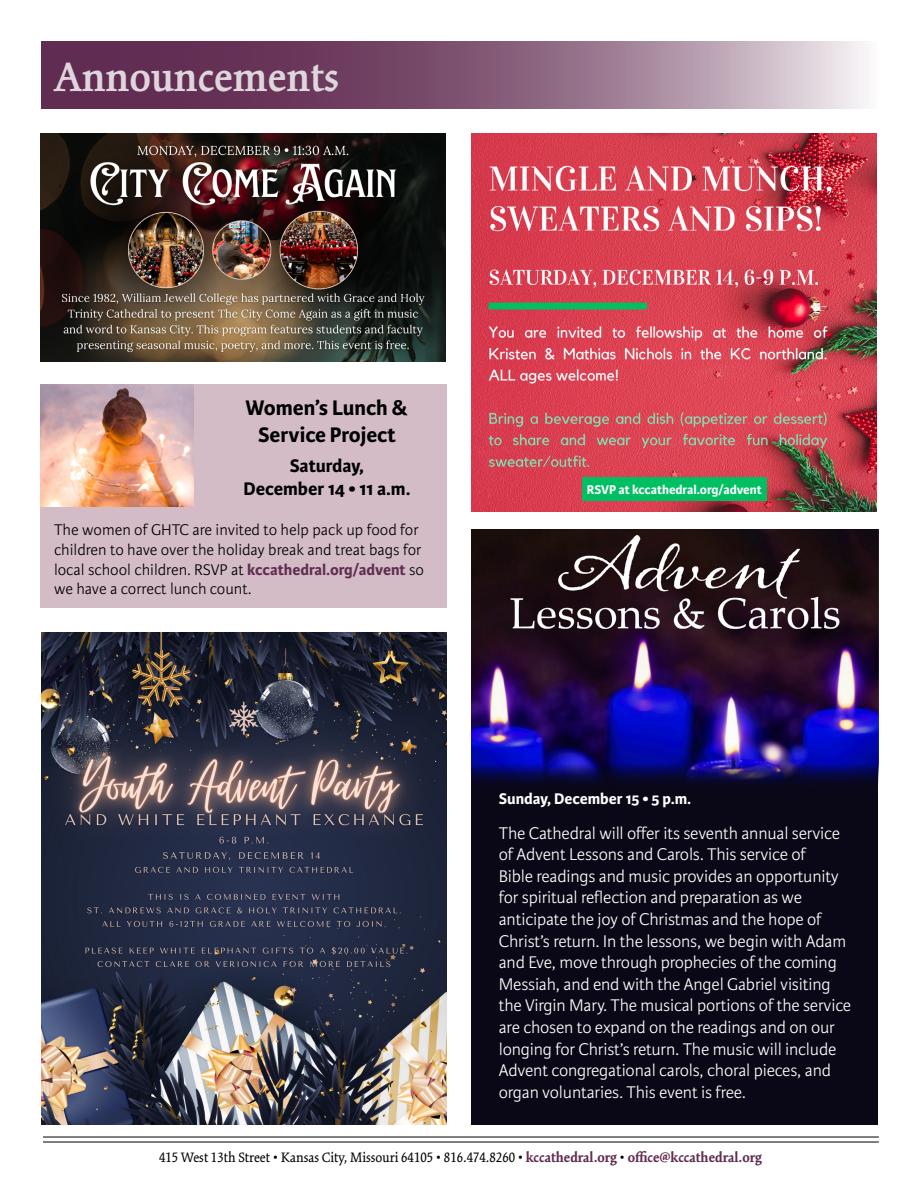
<style>
.page{position:relative;width:918px;height:1188px;background:#fff}
.page>*{position:absolute;margin:0;border:0;box-sizing:border-box;transform-origin:0 0}
.t1{font:600 45px "Kinesis Pro 3";color:#dfd5dc}
.t2{font:700 22.5px/27px "Karmina Sans";color:#000;text-align:center}
.t3{font:700 19.5px/23.4px "Karmina Sans";color:#000;text-align:center}
.t4{font:300 18px/21.6px "Karmina Sans";letter-spacing:-.01em;color:#fff}
.t5{font:300 16.5px/19.8px "Karmina Sans";color:#000}
.t6{font:700 16.5px "Karmina Sans";color:#fff}
.t7{font:15px "Kinesis Pro 3";color:#000}
.t8{font:700 13.5px "Karmina Sans";color:#fff}
.s1{font-weight:700;color:#612c51}
</style>
<div class="page">
<div style="left:472px;top:751px;width:406px;height:374px;background:#0a0816"></div>
<img style="left:472px;top:529px;width:406px;height:255px">
<svg style="left:41px;top:41px;width:823px;height:68px;background:#8c6580"></svg>
<hr style="left:43px;top:1137px;width:836px;height:1px;background:#000">
<hr style="left:43px;top:1142px;width:836px;height:1px;background:#000">
<img style="left:40px;top:134px;width:406px;height:228px">
<div style="left:40px;top:384px;width:407px;height:224px;background:#d3bcc6"></div>
<img style="left:40px;top:384px;width:154px;height:123px">
<img style="left:42px;top:633px;width:405px;height:492px">
<img style="left:472px;top:134px;width:405px;height:378px">
<div style="left:582px;top:477px;width:185px;height:24px;background:#00bf63"></div>
<h1 class="t1" style="left:55px;top:51px;width:286px">Announcements</h1>
<p class="t2" style="left:246px;top:394px;width:164px">Women’s Lunch &amp;<br>Service Project</p>
<p class="t3" style="left:243px;top:454px;width:168px">Saturday,<br>December 14 • 11 a.m.</p>
<p class="t5" style="left:54px;top:520px;width:372px">The women of GHTC are invited to help pack up food for children to have over the holiday break and treat bags for local school children. RSVP at <span class="s1">kccathedral.org/advent</span> so we have a correct lunch count.</p>
<p class="t8" style="left:587px;top:482px;width:176px">RSVP at kccathedral.org/advent</p>
<p class="t6" style="left:499px;top:789px;width:194px">Sunday, December 15 • 5 p.m.</p>
<p class="t4" style="left:499px;top:822px;width:354px">The Cathedral will offer its seventh annual service of Advent Lessons and Carols. This service of<br>Bible readings and music provides an opportunity for spiritual reflection and preparation as we anticipate the joy of Christmas and the hope of Christ’s return. In the lessons, we begin with Adam and Eve, move through prophecies of the coming Messiah, and end with the Angel Gabriel visiting the Virgin Mary. The musical portions of the service are chosen to expand on the readings and on our longing for Christ’s return. The music will include Advent congregational carols, choral pieces, and organ voluntaries. This event is free.</p>
<p class="t7" style="left:159px;top:1148px;width:604px">415 West 13th Street • Kansas City, Missouri 64105 • 816.474.8260 • <span class="s1">kccathedral.org</span> • <span class="s1">office@kccathedral.org</span></p>
</div>
